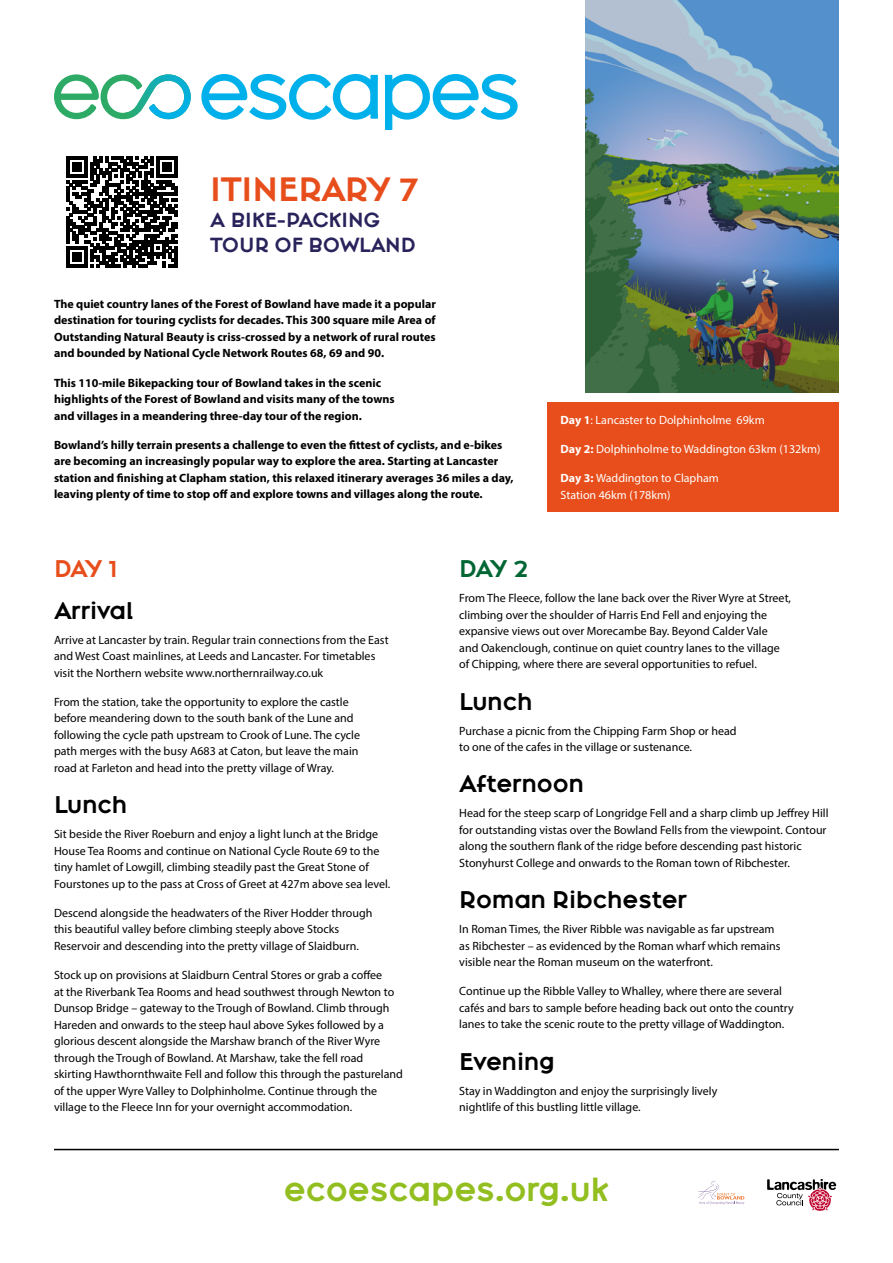
<style>
.page{position:relative;width:893px;height:1263px;background:#fff}
.page>*{position:absolute;margin:0;border:0;box-sizing:border-box;transform-origin:0 0}
.t1{font:75.3px "Broadacre Regular 0";letter-spacing:-.07em;color:#00b0ea}
.t2{font:31.5px "Broadacre Medium 0";letter-spacing:-.01em;color:#e74e1b}
.t3{font:31.2px "Broadacre Medium 0";color:#92bf1f}
.t4{font:22.5px "Broadacre Medium 0";color:#000}
.t5{font:22.5px "Broadacre Medium 0";color:#e74e1b}
.t6{font:22.5px "Broadacre Medium 0";color:#063}
.t7{font:19.05px/24.3px "Broadacre Medium 0";color:#29235c}
.t8{font:12px/16.5px "Myriad Pro";color:#000}
.t9{font:700 12px/16.5px "Myriad Pro";color:#000}
.t10{font:12px/16.5px "Myriad Pro";color:#fff}
.s1{font-weight:700}
</style>
<div class="page">
<img style="left:585px;top:0;width:254px;height:393px">
<svg style="left:54px;top:74px;width:137px;height:45px"></svg>
<svg style="left:66px;top:156px;width:111px;height:111px"></svg>
<hr style="left:174px;top:246px;width:3px;height:21px;background:#000">
<hr style="left:54px;top:1149px;width:785px;height:1px;background:#000">
<svg style="left:698px;top:1181px;width:46px;height:23px"></svg>
<svg style="left:767px;top:1179px;width:70px;height:32px"></svg>
<div style="left:548px;top:402px;width:291px;height:109px;background:#e74e1b"></div>
<h1 class="t1" style="left:197px;top:43px;width:326px">escapes</h1>
<h2 class="t2" style="left:210px;top:168px;width:209px">ITINERARY 7</h2>
<h3 class="t7" style="left:210px;top:208px;width:207px">A BIKE-PACKING<br>TOUR OF BOWLAND</h3>
<p class="t9" style="left:54px;top:295px;width:383px;text-align:justify">The quiet country lanes of the Forest of Bowland have made it a popular destination for touring cyclists for decades. This 300 square mile Area of Outstanding Natural Beauty is criss-crossed by a network of rural routes and bounded by National Cycle Network Routes 68, 69 and 90.</p>
<p class="t9" style="left:54px;top:374px;width:342px">This 110-mile Bikepacking tour of Bowland takes in the scenic highlights of the Forest of Bowland and visits many of the towns and villages in a meandering three-day tour of the region.</p>
<p class="t9" style="left:54px;top:436px;width:461px">Bowland’s hilly terrain presents a challenge to even the fittest of cyclists, and e-bikes are becoming an increasingly popular way to explore the area. Starting at Lancaster station and finishing at Clapham station, this relaxed itinerary averages 36 miles a day, leaving plenty of time to stop off and explore towns and villages along the route.</p>
<p class="t10" style="left:561px;top:411px;width:206px"><span class="s1">Day 1</span>: Lancaster to Dolphinholme 69km</p>
<p class="t10" style="left:561px;top:440px;width:261px"><span class="s1">Day 2:</span> Dolphinholme to Waddington 63km (132km)</p>
<p class="t10" style="left:561px;top:470px;width:160px"><span class="s1">Day 3:</span> Waddington to Clapham<br>Station 46km (178km)</p>
<h3 class="t5" style="left:54px;top:554px;width:65px">DAY 1</h3>
<h3 class="t4" style="left:54px;top:595px;width:81px">Arrival</h3>
<p class="t8" style="left:54px;top:631px;width:336px">Arrive at Lancaster by train. Regular train connections from the East and West Coast mainlines, at Leeds and Lancaster. For timetables visit the Northern website www.northernrailway.co.uk</p>
<p class="t8" style="left:54px;top:693px;width:308px">From the station, take the opportunity to explore the castle before meandering down to the south bank of the Lune and following the cycle path upstream to Crook of Lune. The cycle path merges with the busy A683 at Caton, but leave the main road at Farleton and head into the pretty village of Wray.</p>
<h3 class="t4" style="left:54px;top:790px;width:75px">Lunch</h3>
<p class="t8" style="left:54px;top:826px;width:338px">Sit beside the River Roeburn and enjoy a light lunch at the Bridge House Tea Rooms and continue on National Cycle Route 69 to the tiny hamlet of Lowgill, climbing steadily past the Great Stone of Fourstones up to the pass at Cross of Greet at 427m above sea level.</p>
<p class="t8" style="left:54px;top:904px;width:320px">Descend alongside the headwaters of the River Hodder through this beautiful valley before climbing steeply above Stocks<br>Reservoir and descending into the pretty village of Slaidburn.</p>
<p class="t8" style="left:54px;top:967px;width:350px">Stock up on provisions at Slaidburn Central Stores or grab a coffee<br>at the Riverbank Tea Rooms and head southwest through Newton to Dunsop Bridge – gateway to the Trough of Bowland. Climb through Hareden and onwards to the steep haul above Sykes followed by a glorious descent alongside the Marshaw branch of the River Wyre through the Trough of Bowland. At Marshaw, take the fell road skirting Hawthornthwaite Fell and follow this through the pastureland of the upper Wyre Valley to Dolphinholme. Continue through the village to the Fleece Inn for your overnight accommodation.</p>
<h3 class="t6" style="left:459px;top:554px;width:71px">DAY 2</h3>
<p class="t8" style="left:459px;top:590px;width:333px">From The Fleece, follow the lane back over the River Wyre at Street, climbing over the shoulder of Harris End Fell and enjoying the expansive views out over Morecambe Bay. Beyond Calder Vale<br>and Oakenclough, continue on quiet country lanes to the village of Chipping, where there are several opportunities to refuel.</p>
<h3 class="t4" style="left:459px;top:686px;width:75px">Lunch</h3>
<p class="t8" style="left:459px;top:722px;width:279px">Purchase a picnic from the Chipping Farm Shop or head to one of the cafes in the village or sustenance.</p>
<h3 class="t4" style="left:459px;top:769px;width:126px">Afternoon</h3>
<p class="t8" style="left:459px;top:805px;width:371px">Head for the steep scarp of Longridge Fell and a sharp climb up Jeffrey Hill for outstanding vistas over the Bowland Fells from the viewpoint. Contour along the southern flank of the ridge before descending past historic Stonyhurst College and onwards to the Roman town of Ribchester.</p>
<h3 class="t4" style="left:459px;top:885px;width:229px">Roman Ribchester</h3>
<p class="t8" style="left:459px;top:921px;width:323px">In Roman Times, the River Ribble was navigable as far upstream as Ribchester – as evidenced by the Roman wharf which remains visible near the Roman museum on the waterfront.</p>
<p class="t8" style="left:459px;top:983px;width:336px">Continue up the Ribble Valley to Whalley, where there are several cafés and bars to sample before heading back out onto the country lanes to take the scenic route to the pretty village of Waddington.</p>
<h3 class="t4" style="left:459px;top:1046px;width:97px">Evening</h3>
<p class="t8" style="left:459px;top:1082px;width:260px">Stay in Waddington and enjoy the surprisingly lively nightlife of this bustling little village.</p>
<h3 class="t3" style="left:284px;top:1168px;width:326px">ecoescapes.org.uk</h3>
</div>
